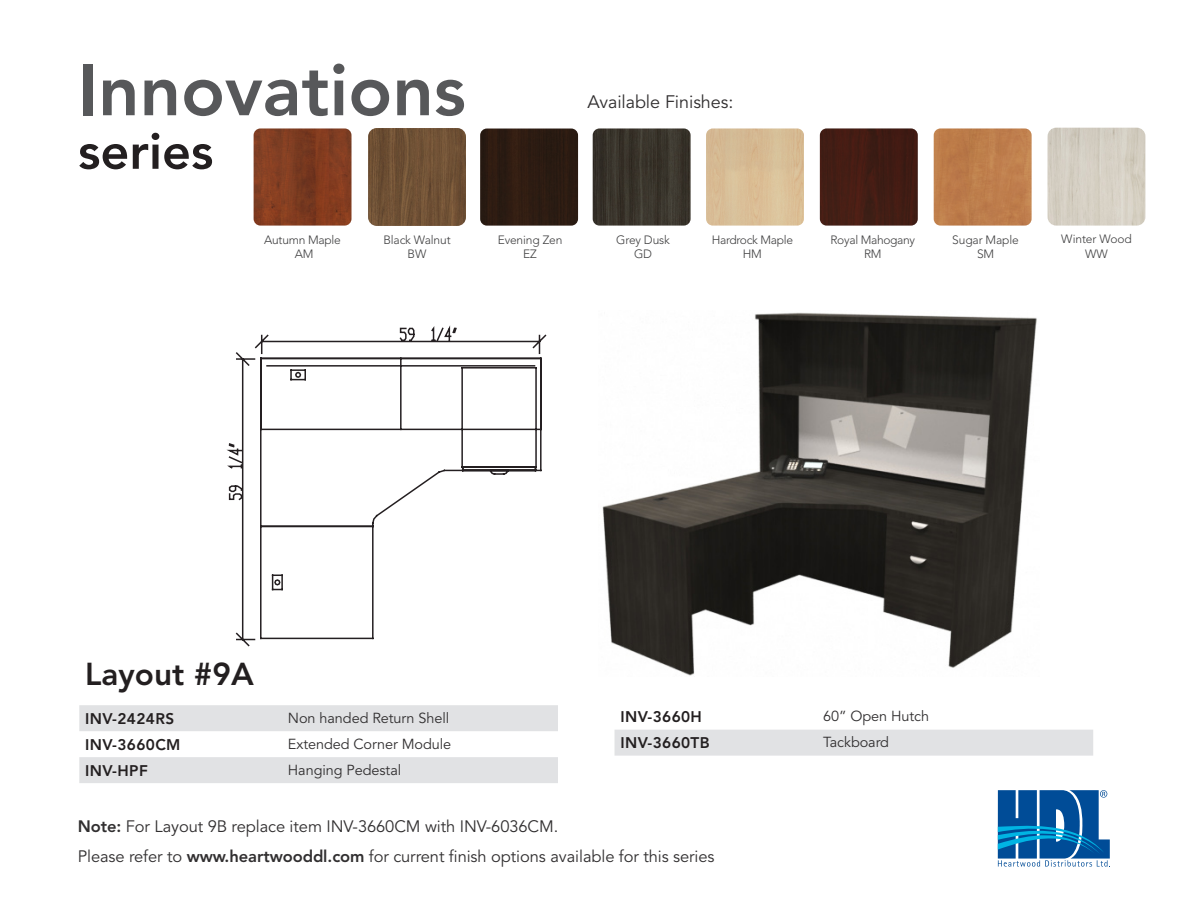
<style>
.page{position:relative;width:1188px;height:918px;background:#fff}
.page>*{position:absolute;margin:0;border:0;box-sizing:border-box;transform-origin:0 0}
.t1{font:800 72.3px "Avenir LT Std";color:#57585a}
.t2{font:800 50.4px "Avenir LT Std";color:#231f20}
.t3{font:800 31.5px "Avenir LT Std";color:#231f20}
.t4{font:18px "Avenir LT Std";letter-spacing:-.005em;color:#312f30}
.Layouts-WRK{font:16.5px "Avenir LT Std";letter-spacing:-.005em;color:#312f30}
.Layouts-WRK-2{font:800 15.3px "Avenir LT Std";letter-spacing:.025em;color:#231f20}
.Layouts-WRK-3{font:14.4px "Avenir LT Std";letter-spacing:-.005em;color:#312f30}
.t5{font:300 12px/14.4px "Avenir LT Std";letter-spacing:-.01em;color:#3e3e3f;text-align:center}
.s1{font-weight:800}
</style>
<div class="page">
<svg style="left:998px;top:790px;width:112px;height:77px"></svg>
<img style="left:934px;top:128px;width:98px;height:98px">
<img style="left:593px;top:128px;width:98px;height:98px">
<img style="left:706px;top:128px;width:98px;height:98px">
<img style="left:820px;top:128px;width:98px;height:98px">
<img style="left:254px;top:128px;width:98px;height:98px">
<div style="left:480px;top:129px;width:98px;height:97px;background:#2d1c12"></div>
<img style="left:1048px;top:128px;width:97px;height:98px">
<img style="left:368px;top:128px;width:98px;height:98px">
<img style="left:602px;top:312px;width:435px;height:364px">
<svg style="left:226px;top:325px;width:321px;height:322px"></svg>
<svg style="left:79px;top:705px;width:479px;height:78px"></svg>
<div style="left:615px;top:730px;width:478px;height:26px;background:#e1e2e4"></div>
<h1 class="t1" style="left:78px;top:47px;width:389px">Innovations</h1>
<h2 class="t2" style="left:78px;top:121px;width:137px">series</h2>
<p class="t4" style="left:588px;top:91px;width:147px">Available Finishes:</p>
<p class="t5" style="left:616px;top:232px;width:55px">Grey Dusk<br>GD</p>
<p class="t5" style="left:712px;top:232px;width:83px">Hardrock Maple<br>HM</p>
<p class="t5" style="left:831px;top:232px;width:86px">Royal Mahogany<br>RM</p>
<p class="t5" style="left:1061px;top:232px;width:72px">Winter Wood<br>WW</p>
<p class="t5" style="left:264px;top:232px;width:78px">Autumn Maple<br>AM</p>
<p class="t5" style="left:498px;top:232px;width:66px">Evening Zen<br>EZ</p>
<p class="t5" style="left:952px;top:232px;width:68px">Sugar Maple<br>SM</p>
<p class="t5" style="left:383px;top:233px;width:69px">Black Walnut<br>BW</p>
<p class="t3" style="left:85px;top:655px;width:170px">Layout #9A</p>
<p class="Layouts-WRK-2" style="left:85px;top:709px;width:90px">INV-2424RS</p>
<p class="Layouts-WRK-3" style="left:288px;top:710px;width:163px">Non handed Return Shell</p>
<p class="Layouts-WRK-2" style="left:85px;top:735px;width:97px">INV-3660CM</p>
<p class="Layouts-WRK-3" style="left:288px;top:736px;width:165px">Extended Corner Module</p>
<p class="Layouts-WRK-2" style="left:85px;top:761px;width:64px">INV-HPF</p>
<p class="Layouts-WRK-3" style="left:288px;top:762px;width:115px">Hanging Pedestal</p>
<p class="Layouts-WRK" style="left:78px;top:817px;width:482px"><span class="s1">Note:</span> For Layout 9B replace item INV-3660CM with INV-6036CM.</p>
<p class="Layouts-WRK-2" style="left:621px;top:708px;width:83px">INV-3660H</p>
<p class="Layouts-WRK-3" style="left:823px;top:708px;width:108px">60” Open Hutch</p>
<p class="Layouts-WRK-2" style="left:621px;top:734px;width:91px">INV-3660TB</p>
<p class="Layouts-WRK-3" style="left:823px;top:734px;width:67px">Tackboard</p>
<p class="Layouts-WRK" style="left:78px;top:847px;width:638px">Please refer to <span class="s1">www.heartwooddl.com</span> for current finish options available for this series</p>
</div>
